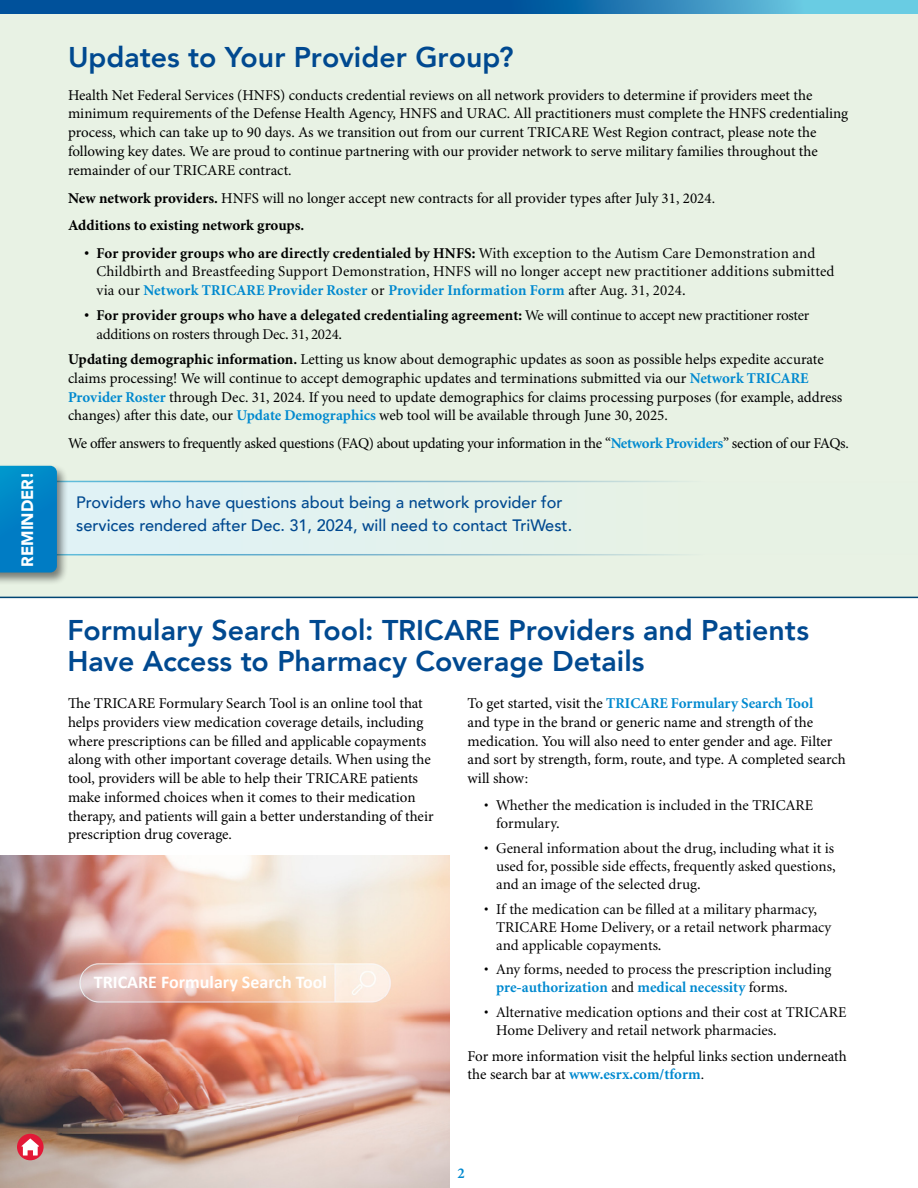
<style>
.page{position:relative;width:918px;height:1188px;background:#fff}
.page>*{position:absolute;margin:0;border:0;box-sizing:border-box;transform-origin:0 0}
.SUB_HEAD_1{font:800 28.5px/31.5px "Avenir";color:#004990}
.Paragraph_TEXT{font:700 18px "Calibri";color:#fff}
.SUB_HEAD_2{font:500 16.5px/22.5px "Avenir";color:#004990}
.SUB_HEAD_2-2{font:900 16.5px "Avenir";color:#fff}
.Paragraph_TEXT-2{font:15px/18.8px "Minion Pro";color:#000}
.BULLET_BODY_TEXT_1{font:15px/18px "Minion";color:#000}
.BULLET_BODY_TEXT_1-2{font:15px/18.8px "Minion";letter-spacing:-.02em;color:#000}
.Paragraph_TEXT-3{font:15px "Minion Pro";letter-spacing:-.025em;color:#000}
.Paragraph_TEXT-4{font:700 15px "Minion Pro";letter-spacing:-.005em;color:#000}
.t1{font:700 15px "Minion";color:#0089cf}
.s1{font-weight:700}
.s2{font-weight:700;color:#0089cf}
.s3{font-family:"Minion";font-weight:700;color:#0089cf}
</style>
<div class="page">
<img style="left:0;top:855px;width:450px;height:333px">
<div style="left:0;top:0;width:918px;height:597px;background:#e8f2e4"></div>
<svg style="left:69px;top:481px;width:613px;height:74px"></svg>
<div style="left:17px;top:1134px;width:27px;height:26px;background:#e31837;border-radius:50%"></div>
<svg style="left:21px;top:1139px;width:18px;height:17px"></svg>
<div style="left:0;top:463px;width:69px;height:122px;background:#000;opacity:.49"></div>
<svg style="left:0;top:466px;width:57px;height:107px;background:#0181c5"></svg>
<svg style="left:0;top:0;width:918px;height:14px;background:#1b71ae"></svg>
<hr style="left:0;top:597px;width:918px;height:1px;background:#004573">
<p class="SUB_HEAD_2-2" style="left:13px;top:567px;width:96px;rotate:-90deg">REMINDER!</p>
<p class="SUB_HEAD_1" style="left:68px;top:42px;width:447px">Updates to Your Provider Group?</p>
<p class="Paragraph_TEXT-2" style="left:68px;top:86px;width:782px">Health Net Federal Services (HNFS) conducts credential reviews on all network providers to determine if providers meet the minimum requirements of the Defense Health Agency, HNFS and URAC. All practitioners must complete the HNFS credentialing process, which can take up to 90 days. As we transition out from our current TRICARE West Region contract, please note the following key dates. We are proud to continue partnering with our provider network to serve military families throughout the remainder of our TRICARE contract.</p>
<p class="Paragraph_TEXT-2" style="left:68px;top:188px;width:649px"><span class="s1">New network providers.</span> HNFS will no longer accept new contracts for all provider types after July 31, 2024.</p>
<p class="Paragraph_TEXT-4" style="left:68px;top:215px;width:238px">Additions to existing network groups.</p>
<p class="BULLET_BODY_TEXT_1" style="left:97px;top:245px;width:739px;text-indent:-12px"><span class="s1">• For provider groups who are directly credentialed by HNFS:</span> With exception to the Autism Care Demonstration and<br>Childbirth and Breastfeeding Support Demonstration, HNFS will no longer accept new practitioner additions submitted via our <span class="s2">Network TRICARE Provider Roster</span> or <span class="s2">Provider Information Form</span> after Aug. 31, 2024.</p>
<p class="BULLET_BODY_TEXT_1-2" style="left:97px;top:306px;width:714px;text-indent:-12px"><span class="s1">• For provider groups who have a delegated credentialing agreement:</span> We will continue to accept new practitioner roster additions on rosters through Dec. 31, 2024.</p>
<p class="Paragraph_TEXT-2" style="left:68px;top:350px;width:776px"><span class="s1">Updating demographic information.</span> Letting us know about demographic updates as soon as possible helps expedite accurate claims processing! We will continue to accept demographic updates and terminations submitted via our <span class="s3">Network TRICARE Provider Roster</span> through Dec. 31, 2024. If you need to update demographics for claims processing purposes (for example, address changes) after this date, our <span class="s3">Update Demographics</span> web tool will be available through June 30, 2025.</p>
<p class="Paragraph_TEXT-3" style="left:68px;top:434px;width:782px">We offer answers to frequently asked questions (FAQ) about updating your information in the “<span class="s3">Network Providers</span>” section of our FAQs.</p>
<p class="SUB_HEAD_2" style="left:76px;top:490px;width:498px">Providers who have questions about being a network provider for services rendered after Dec. 31, 2024, will need to contact TriWest.</p>
<p class="SUB_HEAD_1" style="left:68px;top:614px;width:743px">Formulary Search Tool: TRICARE Providers and Patients<br>Have Access to Pharmacy Coverage Details</p>
<p class="Paragraph_TEXT-2" style="left:68px;top:694px;width:367px">The TRICARE Formulary Search Tool is an online tool that helps providers view medication coverage details, including where prescriptions can be filled and applicable copayments along with other important coverage details. When using the tool, providers will be able to help their TRICARE patients make informed choices when it comes to their medication therapy, and patients will gain a better understanding of their prescription drug coverage.</p>
<p class="Paragraph_TEXT-2" style="left:468px;top:694px;width:380px">To get started, visit the <span class="s3">TRICARE Formulary Search Tool<br></span>and type in the brand or generic name and strength of the medication. You will also need to enter gender and age. Filter and sort by strength, form, route, and type. A completed search will show:</p>
<p class="BULLET_BODY_TEXT_1" style="left:496px;top:797px;width:318px;text-indent:-12px">• Whether the medication is included in the TRICARE formulary.</p>
<p class="BULLET_BODY_TEXT_1" style="left:496px;top:840px;width:341px;text-align:justify;text-indent:-12px">• General information about the drug, including what it is used for, possible side effects, frequently asked questions, and an image of the selected drug.</p>
<p class="BULLET_BODY_TEXT_1" style="left:496px;top:900px;width:337px;text-indent:-12px">• If the medication can be filled at a military pharmacy,<br>TRICARE Home Delivery, or a retail network pharmacy and applicable copayments.</p>
<p class="BULLET_BODY_TEXT_1" style="left:496px;top:961px;width:337px;text-indent:-12px">• Any forms, needed to process the prescription including <span class="s2">pre-authorization</span> and <span class="s2">medical necessity</span> forms.</p>
<p class="BULLET_BODY_TEXT_1" style="left:496px;top:1004px;width:352px;text-indent:-12px">• Alternative medication options and their cost at TRICARE<br>Home Delivery and retail network pharmacies.</p>
<p class="Paragraph_TEXT-2" style="left:468px;top:1047px;width:381px">For more information visit the helpful links section underneath the search bar at <span class="s3">www.esrx.com/tform</span>.</p>
<p class="Paragraph_TEXT" style="left:94px;top:971px;width:235px">TRICARE Formulary Search Tool</p>
<p class="t1" style="left:457px;top:1166px;width:9px">2</p>
</div>
